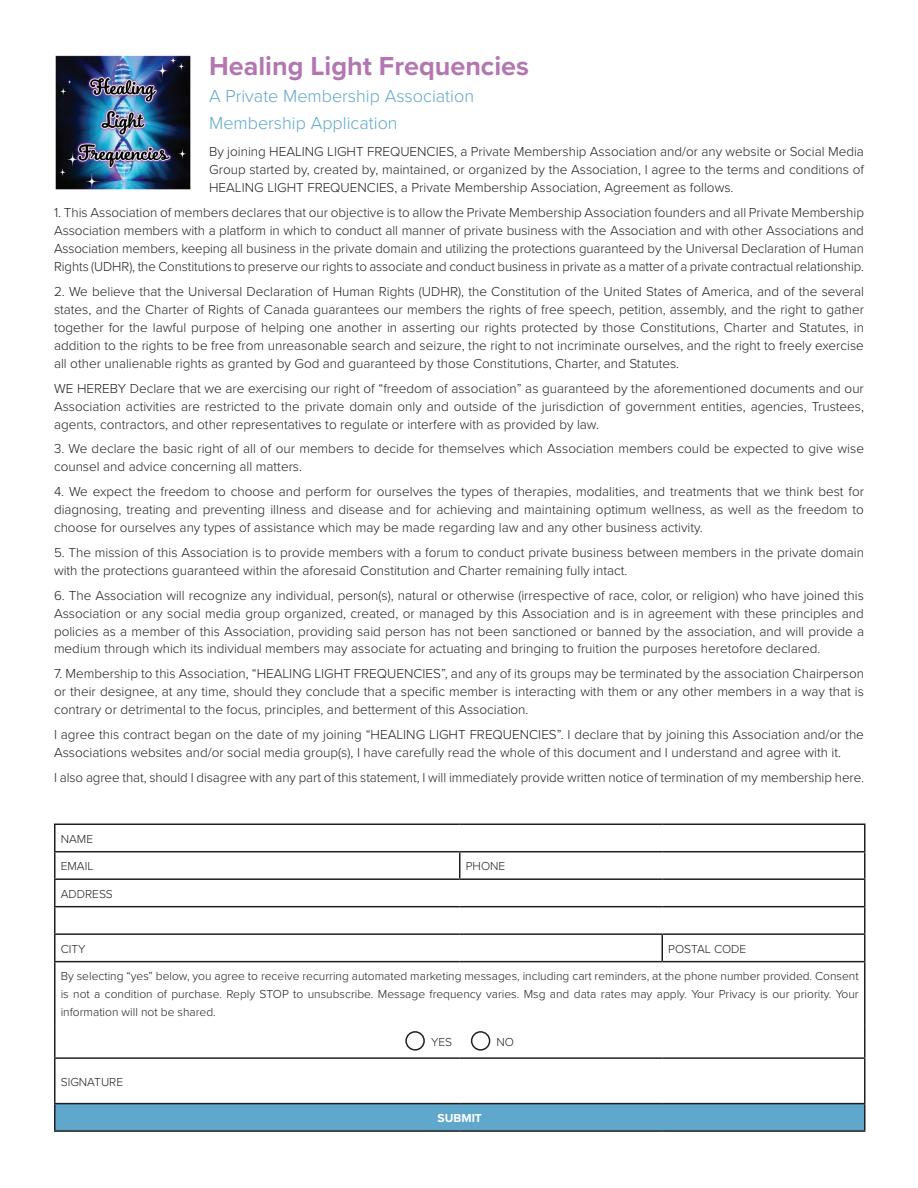
<style>
.page{position:relative;width:918px;height:1188px;background:#fff}
.page>*{position:absolute;margin:0;border:0;box-sizing:border-box;transform-origin:0 0}
.t1{font:700 27px "Proxima Nova";color:#b376b1}
.t2{font:300 18px/27px "Proxima Nova";color:#60a8cb}
.t3{font:300 13.5px/18px "Proxima Nova";color:#231f20;text-align:justify}
.t4{font:300 12px/18px "Proxima Nova";color:#231f20;text-align:justify}
.t5{font:700 12px "Proxima Nova";color:#fff}
</style>
<div class="page">
<img style="left:55px;top:55px;width:136px;height:135px">
<div style="left:55px;top:1104px;width:810px;height:27px;background:#60a8cb"></div>
<hr style="left:54px;top:824px;width:406px;height:1px;background:#231f20">
<hr style="left:54px;top:825px;width:2px;height:26px;background:#231f20">
<hr style="left:460px;top:824px;width:202px;height:1px;background:#231f20">
<hr style="left:662px;top:824px;width:204px;height:1px;background:#231f20">
<hr style="left:864px;top:825px;width:2px;height:26px;background:#231f20">
<hr style="left:54px;top:851px;width:406px;height:1px;background:#231f20">
<hr style="left:54px;top:852px;width:2px;height:26px;background:#231f20">
<hr style="left:460px;top:851px;width:202px;height:1px;background:#231f20">
<svg style="left:459px;top:852px;width:1px;height:26px"></svg>
<hr style="left:662px;top:851px;width:204px;height:1px;background:#231f20">
<hr style="left:864px;top:852px;width:2px;height:26px;background:#231f20">
<hr style="left:54px;top:878px;width:406px;height:2px;background:#231f20">
<hr style="left:54px;top:880px;width:2px;height:26px;background:#231f20">
<hr style="left:460px;top:878px;width:202px;height:2px;background:#231f20">
<hr style="left:662px;top:878px;width:204px;height:2px;background:#231f20">
<hr style="left:864px;top:880px;width:2px;height:26px;background:#231f20">
<hr style="left:54px;top:906px;width:406px;height:1px;background:#231f20">
<hr style="left:54px;top:907px;width:2px;height:26px;background:#231f20">
<hr style="left:460px;top:906px;width:202px;height:1px;background:#231f20">
<hr style="left:662px;top:906px;width:204px;height:1px;background:#231f20">
<hr style="left:864px;top:907px;width:2px;height:26px;background:#231f20">
<hr style="left:54px;top:933px;width:406px;height:2px;background:#231f20">
<hr style="left:54px;top:935px;width:2px;height:26px;background:#231f20">
<hr style="left:460px;top:933px;width:202px;height:2px;background:#231f20">
<hr style="left:662px;top:933px;width:204px;height:2px;background:#231f20">
<svg style="left:662px;top:935px;width:1px;height:26px"></svg>
<hr style="left:864px;top:935px;width:2px;height:26px;background:#231f20">
<hr style="left:54px;top:961px;width:406px;height:1px;background:#231f20">
<hr style="left:54px;top:962px;width:2px;height:63px;background:#231f20">
<hr style="left:460px;top:961px;width:202px;height:1px;background:#231f20">
<hr style="left:662px;top:961px;width:204px;height:1px;background:#231f20">
<hr style="left:864px;top:962px;width:2px;height:63px;background:#231f20">
<hr style="left:54px;top:1025px;width:2px;height:32px;background:#231f20">
<hr style="left:864px;top:1025px;width:2px;height:32px;background:#231f20">
<hr style="left:54px;top:1057px;width:406px;height:2px;background:#231f20">
<hr style="left:54px;top:1059px;width:2px;height:44px;background:#231f20">
<hr style="left:460px;top:1057px;width:202px;height:2px;background:#231f20">
<hr style="left:662px;top:1057px;width:204px;height:2px;background:#231f20">
<hr style="left:864px;top:1059px;width:2px;height:44px;background:#231f20">
<hr style="left:54px;top:1103px;width:406px;height:1px;background:#231f20">
<hr style="left:54px;top:1104px;width:2px;height:26px;background:#231f20">
<hr style="left:460px;top:1103px;width:202px;height:1px;background:#231f20">
<hr style="left:662px;top:1103px;width:204px;height:1px;background:#231f20">
<hr style="left:864px;top:1104px;width:2px;height:26px;background:#231f20">
<hr style="left:54px;top:1130px;width:406px;height:2px;background:#231f20">
<hr style="left:460px;top:1130px;width:202px;height:2px;background:#231f20">
<hr style="left:662px;top:1130px;width:204px;height:2px;background:#231f20">
<div style="left:405px;top:1031px;width:20px;height:20px;border:2px solid #231f20;border-radius:50%"></div>
<div style="left:471px;top:1031px;width:19px;height:20px;border:2px solid #231f20;border-radius:50%"></div>
<h1 class="t1" style="left:209px;top:46px;width:321px">Healing Light Frequencies</h1>
<h2 class="t2" style="left:209px;top:82px;width:266px">A Private Membership Association<br>Membership Application</h2>
<p class="t3" style="left:209px;top:142px;width:656px">By joining HEALING LIGHT FREQUENCIES, a Private Membership Association and/or any website or Social Media Group started by, created by, maintained, or organized by the Association, I agree to the terms and conditions of HEALING LIGHT FREQUENCIES, a Private Membership Association, Agreement as follows.</p>
<p class="t3" style="left:54px;top:203px;width:812px">1. This Association of members declares that our objective is to allow the Private Membership Association founders and all Private Membership Association members with a platform in which to conduct all manner of private business with the Association and with other Associations and Association members, keeping all business in the private domain and utilizing the protections guaranteed by the Universal Declaration of Human Rights (UDHR), the Constitutions to preserve our rights to associate and conduct business in private as a matter of a private contractual relationship.</p>
<p class="t3" style="left:54px;top:282px;width:812px">2. We believe that the Universal Declaration of Human Rights (UDHR), the Constitution of the United States of America, and of the several states, and the Charter of Rights of Canada guarantees our members the rights of free speech, petition, assembly, and the right to gather together for the lawful purpose of helping one another in asserting our rights protected by those Constitutions, Charter and Statutes, in addition to the rights to be free from unreasonable search and seizure, the right to not incriminate ourselves, and the right to freely exercise all other unalienable rights as granted by God and guaranteed by those Constitutions, Charter, and Statutes.</p>
<p class="t3" style="left:54px;top:378px;width:812px">WE HEREBY Declare that we are exercising our right of “freedom of association” as guaranteed by the aforementioned documents and our Association activities are restricted to the private domain only and outside of the jurisdiction of government entities, agencies, Trustees, agents, contractors, and other representatives to regulate or interfere with as provided by law.</p>
<p class="t3" style="left:54px;top:439px;width:812px">3. We declare the basic right of all of our members to decide for themselves which Association members could be expected to give wise counsel and advice concerning all matters.</p>
<p class="t3" style="left:54px;top:482px;width:812px">4. We expect the freedom to choose and perform for ourselves the types of therapies, modalities, and treatments that we think best for diagnosing, treating and preventing illness and disease and for achieving and maintaining optimum wellness, as well as the freedom to choose for ourselves any types of assistance which may be made regarding law and any other business activity.</p>
<p class="t3" style="left:54px;top:543px;width:812px">5. The mission of this Association is to provide members with a forum to conduct private business between members in the private domain with the protections guaranteed within the aforesaid Constitution and Charter remaining fully intact.</p>
<p class="t3" style="left:54px;top:585px;width:812px">6. The Association will recognize any individual, person(s), natural or otherwise (irrespective of race, color, or religion) who have joined this Association or any social media group organized, created, or managed by this Association and is in agreement with these principles and policies as a member of this Association, providing said person has not been sanctioned or banned by the association, and will provide a medium through which its individual members may associate for actuating and bringing to fruition the purposes heretofore declared.</p>
<p class="t3" style="left:54px;top:664px;width:812px">7. Membership to this Association, “HEALING LIGHT FREQUENCIES”, and any of its groups may be terminated by the association Chairperson or their designee, at any time, should they conclude that a specific member is interacting with them or any other members in a way that is contrary or detrimental to the focus, principles, and betterment of this Association.</p>
<p class="t3" style="left:54px;top:725px;width:811px">I agree this contract began on the date of my joining “HEALING LIGHT FREQUENCIES”. I declare that by joining this Association and/or the<br>Associations websites and/or social media group(s), I have carefully read the whole of this document and I understand and agree with it.</p>
<p class="t3" style="left:54px;top:768px;width:812px">I also agree that, should I disagree with any part of this statement, I will immediately provide written notice of termination of my membership here.</p>
<p class="t4" style="left:61px;top:829px;width:34px">NAME</p>
<p class="t4" style="left:61px;top:857px;width:34px">EMAIL</p>
<p class="t4" style="left:466px;top:857px;width:41px">PHONE</p>
<p class="t4" style="left:61px;top:884px;width:54px">ADDRESS</p>
<p class="t4" style="left:61px;top:939px;width:26px">CITY</p>
<p class="t4" style="left:668px;top:939px;width:80px">POSTAL CODE</p>
<p class="t4" style="left:61px;top:966px;width:800px">By selecting “yes” below, you agree to receive recurring automated marketing messages, including cart reminders, at the phone number provided. Consent is not a condition of purchase. Reply STOP to unsubscribe. Message frequency varies. Msg and data rates may apply. Your Privacy is our priority. Your information will not be shared.</p>
<p class="t4" style="left:431px;top:1032px;width:23px">YES</p>
<p class="t4" style="left:497px;top:1032px;width:19px">NO</p>
<p class="t4" style="left:61px;top:1072px;width:64px">SIGNATURE</p>
<p class="t5" style="left:438px;top:1109px;width:46px">SUBMIT</p>
</div>
